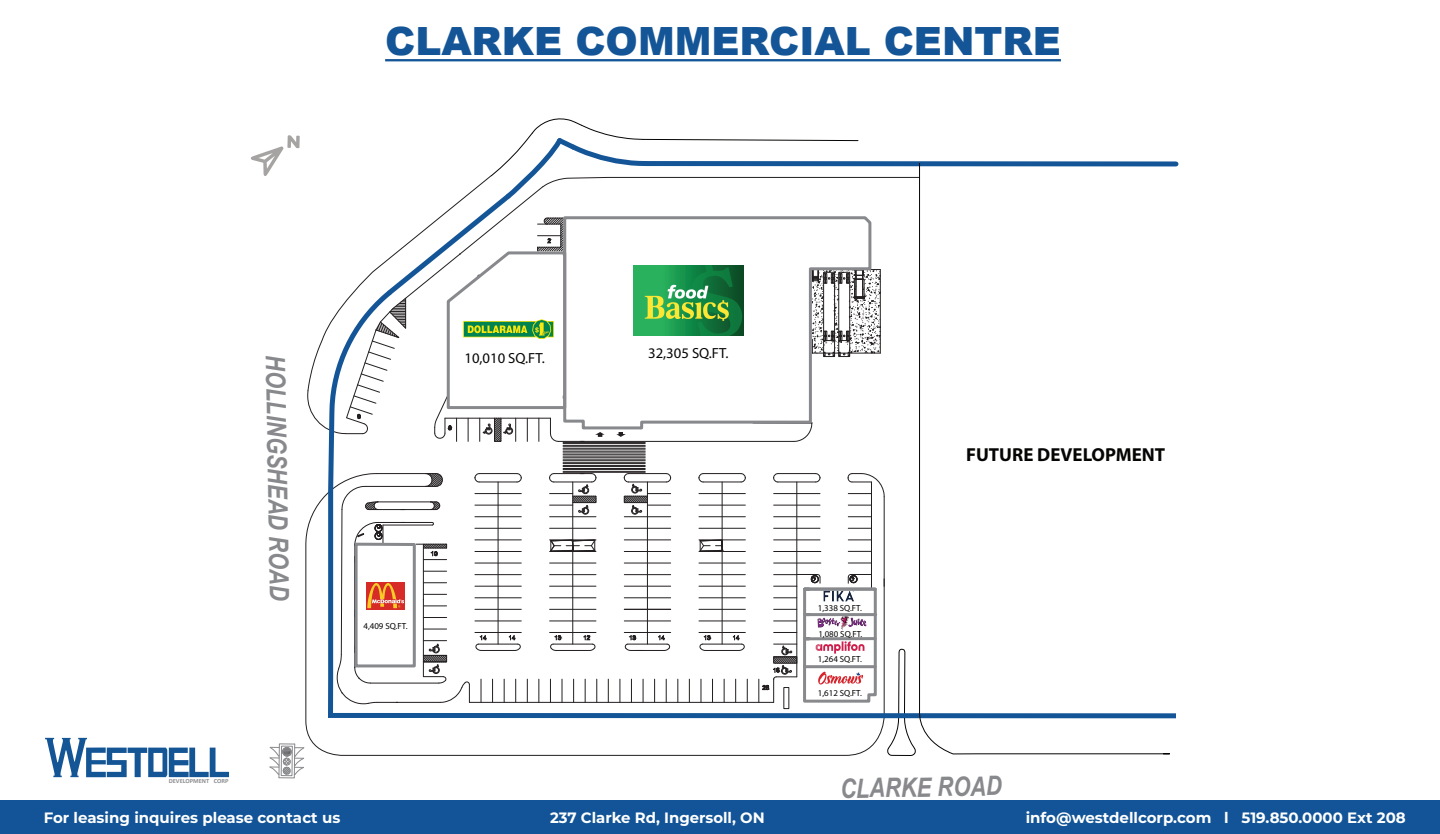
<style>
.page{position:relative;width:1440px;height:834px;background:#fff}
.page>*{position:absolute;margin:0;border:0;box-sizing:border-box;transform-origin:0 0}
.t1{font:900 38.9px "Arial";color:#145597}
.t2{font:italic 700 26.7px "Arial Narrow";color:#88898c}
.t3{font:700 18.9px "Myriad Pro";color:#050504}
.t4{font:700 15px "Montserrat";color:#fff}
.t5{font:14.7px "Myriad Pro";color:#050504}
.t6{font:8.9px "Myriad Pro";color:#050504}
.t7{font:700 6.3px "Calibri";color:#8b8c8f}
.s1{color:#8a8b8e}
</style>
<div class="page">
<div style="left:0;top:800px;width:1440px;height:34px;background:#125497"></div>
<hr style="left:385px;top:59px;width:676px;height:2px;background:#145597">
<svg style="left:306px;top:495px;width:578px;height:261px"></svg>
<svg style="left:887px;top:721px;width:29px;height:35px"></svg>
<svg style="left:251px;top:135px;width:49px;height:41px"></svg>
<svg style="left:269px;top:743px;width:36px;height:35px"></svg>
<svg style="left:325px;top:442px;width:851px;height:279px"></svg>
<svg style="left:307px;top:118px;width:872px;height:324px"></svg>
<svg style="left:918px;top:163px;width:252px;height:591px"></svg>
<svg style="left:759px;top:574px;width:119px;height:130px"></svg>
<svg style="left:45px;top:738px;width:184px;height:39px"></svg>
<h1 class="t1" style="left:385px;top:13px;width:677px">CLARKE COMMERCIAL CENTRE</h1>
<h2 class="t2" style="left:295px;top:355px;width:247px;rotate:89deg">HOLLINGSHEAD ROAD</h2>
<p class="t7" style="left:169px;top:777px;width:61px">DEVELOPMENT <span class="s1">CORP</span></p>
<p class="t5" style="left:464px;top:349px;width:82px">10,010 SQ.FT.</p>
<p class="t6" style="left:363px;top:620px;width:46px">4,409 SQ.FT.</p>
<p class="t5" style="left:648px;top:344px;width:82px">32,305 SQ.FT.</p>
<p class="t6" style="left:818px;top:602px;width:46px">1,338 SQ.FT.</p>
<p class="t6" style="left:818px;top:628px;width:46px">1,080 SQ.FT.</p>
<p class="t6" style="left:818px;top:654px;width:46px">1,264 SQ.FT.</p>
<p class="t6" style="left:818px;top:687px;width:46px">1,612 SQ.FT.</p>
<p class="t3" style="left:966px;top:442px;width:201px">FUTURE DEVELOPMENT</p>
<h2 class="t2" style="left:840px;top:768px;width:163px;rotate:-1deg">CLARKE ROAD</h2>
<p class="t4" style="left:44px;top:807px;width:298px">For leasing inquires please contact us</p>
<p class="t4" style="left:550px;top:807px;width:216px">237 Clarke Rd, Ingersoll, ON</p>
<p class="t4" style="left:1026px;top:807px;width:382px">info@westdellcorp.com l 519.850.0000 Ext 208</p>
</div>
